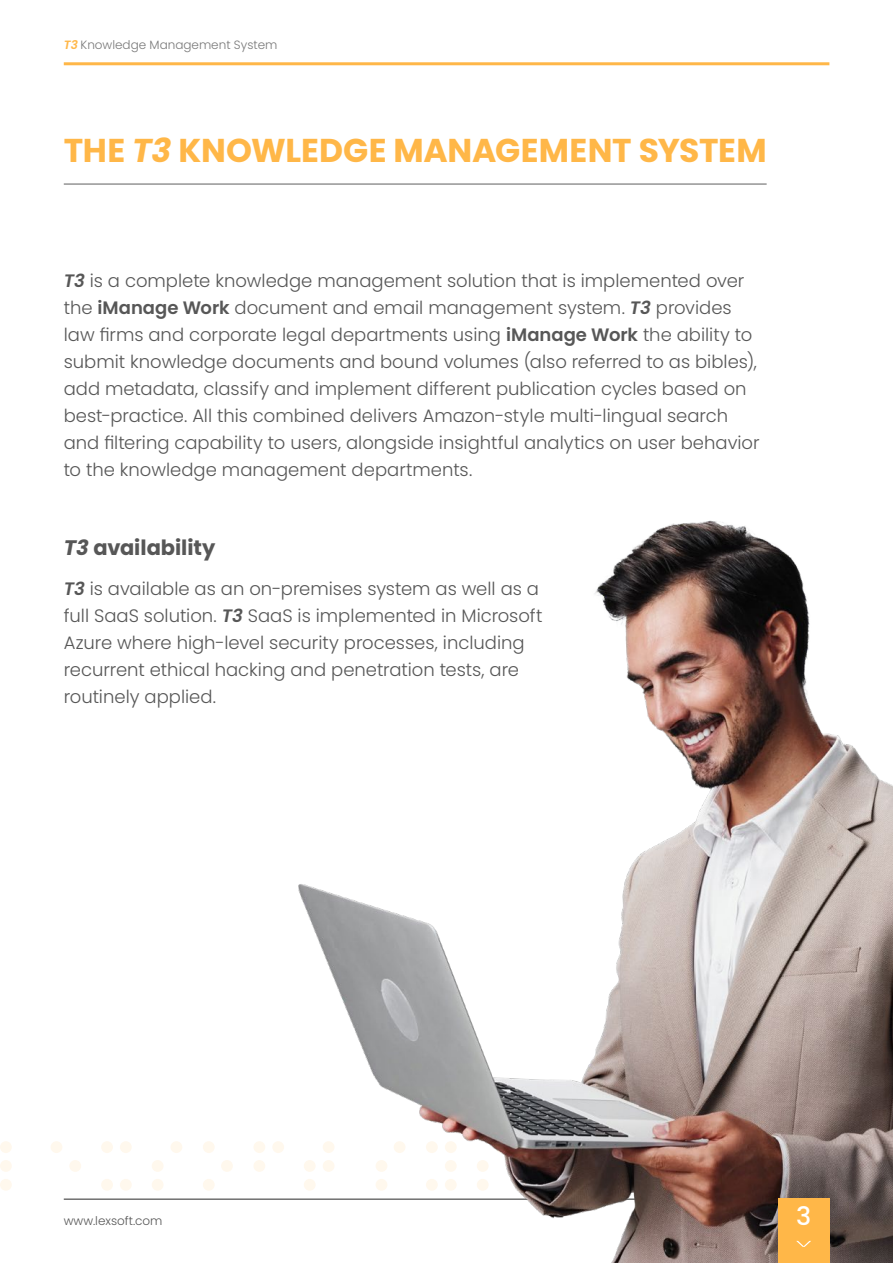
<style>
.page{position:relative;width:893px;height:1263px;background:#fff}
.page>*{position:absolute;margin:0;border:0;box-sizing:border-box;transform-origin:0 0}
.t1{font:700 33px "Poppins";letter-spacing:-.01em;color:#ffb748}
.t2{font:500 25.35px "Poppins";color:#fff}
.t3{font:700 21px "Poppins";letter-spacing:-.005em;color:#575757}
.t4{font:300 18px/27px "Poppins";color:#575757}
.t5{font:300 12px "Poppins";color:#797979}
.t6{font:300 12px "Poppins";color:#575757}
.s1{font-weight:600;font-style:italic;color:#ffb748}
.s2{font-style:italic}
.s3{font-weight:600;font-style:italic}
.s4{font-weight:600}
</style>
<div class="page">
<hr style="left:64px;top:62px;width:765px;height:3px;background:#ffb748">
<hr style="left:64px;top:1198px;width:646px;height:2px;background:#707070">
<div style="left:0;top:1160px;width:12px;height:12px;background:#fff8ed;border-radius:50%"></div>
<div style="left:0;top:1141px;width:12px;height:12px;background:#fff8ed;border-radius:50%"></div>
<div style="left:0;top:1179px;width:12px;height:12px;background:#fff8ed;border-radius:50%"></div>
<div style="left:152px;top:1160px;width:12px;height:12px;background:#fff8ed;border-radius:50%"></div>
<div style="left:171px;top:1141px;width:11px;height:12px;background:#fff8ed;border-radius:50%"></div>
<div style="left:152px;top:1179px;width:12px;height:12px;background:#fff8ed;border-radius:50%"></div>
<div style="left:51px;top:1141px;width:11px;height:12px;background:#fff8ed;border-radius:50%"></div>
<div style="left:69px;top:1160px;width:12px;height:12px;background:#fff8ed;border-radius:50%"></div>
<div style="left:101px;top:1141px;width:12px;height:12px;background:#fff8ed;border-radius:50%"></div>
<div style="left:101px;top:1179px;width:12px;height:12px;background:#fff8ed;border-radius:50%"></div>
<div style="left:120px;top:1141px;width:12px;height:12px;background:#fff8ed;border-radius:50%"></div>
<div style="left:120px;top:1179px;width:12px;height:12px;background:#fff8ed;border-radius:50%"></div>
<div style="left:221px;top:1160px;width:12px;height:12px;background:#fff8ed;border-radius:50%"></div>
<div style="left:203px;top:1141px;width:12px;height:12px;background:#fff8ed;border-radius:50%"></div>
<div style="left:203px;top:1179px;width:12px;height:12px;background:#fff8ed;border-radius:50%"></div>
<img style="left:251px;top:520px;width:642px;height:743px">
<div style="left:778px;top:1198px;width:51px;height:65px;background:#ffb748"></div>
<svg style="left:796px;top:1241px;width:15px;height:6px"></svg>
<hr style="left:64px;top:183px;width:703px;height:2px;background:#707070">
<p class="t5" style="left:64px;top:38px;width:215px"><span class="s1">T3</span> Knowledge Management System</p>
<h1 class="t1" style="left:64px;top:132px;width:704px">THE <span class="s2">T3</span> KNOWLEDGE MANAGEMENT SYSTEM</h1>
<p class="t4" style="left:64px;top:267px;width:697px"><span class="s3">T3</span> is a complete knowledge management solution that is implemented over the <span class="s4">iManage Work</span> document and email management system. <span class="s3">T3</span> provides law firms and corporate legal departments using <span class="s4">iManage Work</span> the ability to submit knowledge documents and bound volumes (also referred to as bibles), add metadata, classify and implement different publication cycles based on best-practice. All this combined delivers Amazon-style multi-lingual search and filtering capability to users, alongside insightful analytics on user behavior to the knowledge management departments.</p>
<p class="t3" style="left:64px;top:536px;width:153px"><span class="s2">T3</span> availability</p>
<p class="t4" style="left:64px;top:575px;width:480px"><span class="s3">T3</span> is available as an on-premises system as well as a full SaaS solution. <span class="s3">T3</span> SaaS is implemented in Microsoft Azure where high-level security processes, including recurrent ethical hacking and penetration tests, are routinely applied.</p>
<p class="t6" style="left:64px;top:1214px;width:100px">www.lexsoft.com</p>
<h2 class="t2" style="left:796px;top:1201px;width:17px">3</h2>
</div>
